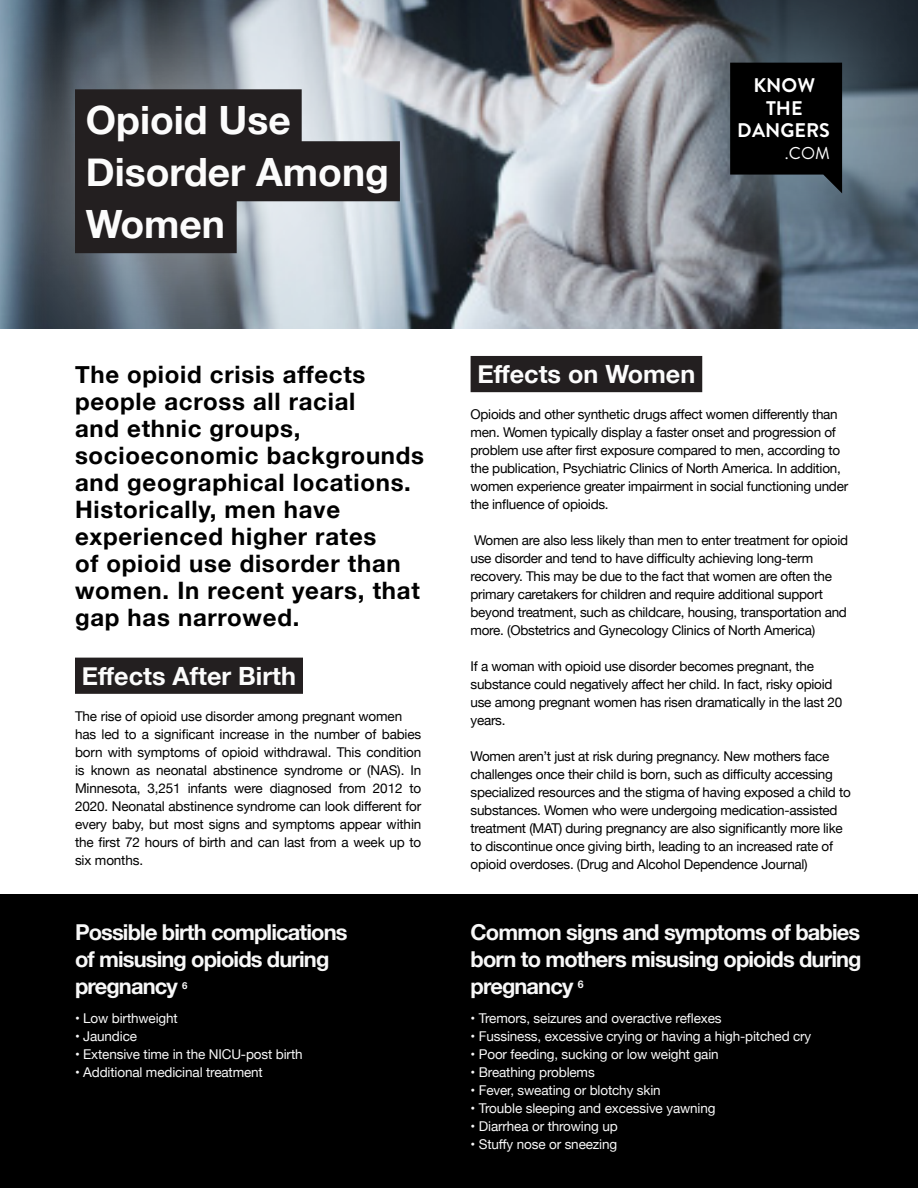
<style>
.page{position:relative;width:918px;height:1188px;background:#fff}
.page>*{position:absolute;margin:0;border:0;box-sizing:border-box;transform-origin:0 0}
.t1{font:700 39px "Helvetica Neue";color:#fcfcfc}
.t2{font:700 25.2px "Helvetica Neue";color:#fcfcfc}
.t3{font:700 24px/27px "Helvetica Neue";letter-spacing:.03em;color:#000}
.t4{font:700 21.9px/27px "Helvetica Neue";letter-spacing:-.04em;color:#f8f8f8}
.t5{font:700 19.65px/22.4px "Brandon Grotesque";color:#fff;text-align:center}
.t6{font:17.1px "Brandon Grotesque";color:#fff}
.t7{font:13.5px/18px "Helvetica Neue";letter-spacing:-.02em;color:#000}
.t8{font:13.5px "Helvetica Neue";letter-spacing:-.01em;color:#f8f8f8}
.t9{font:700 9.6px "Helvetica Neue";color:#f8f8f8}
</style>
<div class="page">
<div style="left:0;top:894px;width:918px;height:294px;background:#000"></div>
<img style="left:578px;top:0;width:340px;height:328px">
<svg style="left:0;top:0;width:578px;height:658px"></svg>
<div style="left:75px;top:89px;width:227px;height:60px;background:#231f20"></div>
<div style="left:75px;top:141px;width:325px;height:60px;background:#231f20"></div>
<div style="left:75px;top:193px;width:162px;height:60px;background:#231f20"></div>
<div style="left:471px;top:356px;width:231px;height:36px;background:#231f20"></div>
<div style="left:75px;top:658px;width:228px;height:36px;background:#231f20"></div>
<svg style="left:605px;top:0;width:313px;height:302px;background:#697179"></svg>
<svg style="left:730px;top:63px;width:112px;height:130px;background:#0c0e10"></svg>
<p class="t1" style="left:86px;top:89px;width:207px">Opioid Use</p>
<p class="t1" style="left:86px;top:141px;width:305px">Disorder Among</p>
<p class="t1" style="left:86px;top:193px;width:141px">Women</p>
<h3 class="t5" style="left:737px;top:75px;width:94px">KNOW<br>THE<br>DANGERS</h3>
<p class="t6" style="left:785px;top:142px;width:47px">.COM</p>
<p class="t3" style="left:75px;top:362px;width:351px">The opioid crisis affects people across all racial<br>and ethnic groups, socioeconomic backgrounds and geographical locations.<br>Historically, men have experienced higher rates<br>of opioid use disorder than women. In recent years, that gap has narrowed.</p>
<p class="t2" style="left:478px;top:354px;width:219px">Effects on Women</p>
<p class="t7" style="left:471px;top:406px;width:379px">Opioids and other synthetic drugs affect women differently than men. Women typically display a faster onset and progression of problem use after first exposure compared to men, according to the publication, Psychiatric Clinics of North America. In addition, women experience greater impairment in social functioning under the influence of opioids.</p>
<p class="t7" style="left:471px;top:532px;width:379px">Women are also less likely than men to enter treatment for opioid use disorder and tend to have difficulty achieving long-term recovery. This may be due to the fact that women are often the primary caretakers for children and require additional support beyond treatment, such as childcare, housing, transportation and more. (Obstetrics and Gynecology Clinics of North America)</p>
<p class="t7" style="left:471px;top:658px;width:373px">If a woman with opioid use disorder becomes pregnant, the substance could negatively affect her child. In fact, risky opioid use among pregnant women has risen dramatically in the last 20 years.</p>
<p class="t7" style="left:471px;top:748px;width:382px">Women aren’t just at risk during pregnancy. New mothers face challenges once their child is born, such as difficulty accessing specialized resources and the stigma of having exposed a child to substances. Women who were undergoing medication-assisted treatment (MAT) during pregnancy are also significantly more like to discontinue once giving birth, leading to an increased rate of opioid overdoses. (Drug and Alcohol Dependence Journal)</p>
<p class="t2" style="left:82px;top:656px;width:216px">Effects After Birth</p>
<p class="t7" style="left:75px;top:708px;width:329px">The rise of opioid use disorder among pregnant women</p>
<p class="t7" style="left:75px;top:726px;width:348px;text-align:justify">has led to a significant increase in the number of babies born with symptoms of opioid withdrawal. This condition is known as neonatal abstinence syndrome or (NAS). In Minnesota, 3,251 infants were diagnosed from 2012 to 2020. Neonatal abstinence syndrome can look different for every baby, but most signs and symptoms appear within the first 72 hours of birth and can last from a week up to six months.</p>
<p class="t4" style="left:75px;top:919px;width:274px">Possible birth complications</p>
<p class="t4" style="left:75px;top:946px;width:256px">of misusing opioids during pregnancy</p>
<p class="t9" style="left:182px;top:978px;width:7px">6</p>
<p class="t8" style="left:75px;top:1008px;width:104px">• Low birthweight</p>
<p class="t8" style="left:75px;top:1026px;width:64px">• Jaundice</p>
<p class="t8" style="left:75px;top:1044px;width:229px">• Extensive time in the NICU-post birth</p>
<p class="t8" style="left:75px;top:1062px;width:189px">• Additional medicinal treatment</p>
<p class="t4" style="left:471px;top:919px;width:393px;text-align:justify">Common signs and symptoms of babies born to mothers misusing opioids during pregnancy <sup>6</sup></p>
<p class="t8" style="left:471px;top:1008px;width:252px">• Tremors, seizures and overactive reflexes</p>
<p class="t8" style="left:471px;top:1026px;width:342px">• Fussiness, excessive crying or having a high-pitched cry</p>
<p class="t8" style="left:471px;top:1044px;width:250px">• Poor feeding, sucking or low weight gain</p>
<p class="t8" style="left:471px;top:1062px;width:126px">• Breathing problems</p>
<p class="t8" style="left:471px;top:1080px;width:192px">• Fever, sweating or blotchy skin</p>
<p class="t8" style="left:471px;top:1098px;width:246px">• Trouble sleeping and excessive yawning</p>
<p class="t8" style="left:471px;top:1116px;width:149px">• Diarrhea or throwing up</p>
<p class="t8" style="left:471px;top:1134px;width:148px">• Stuffy nose or sneezing</p>
</div>
